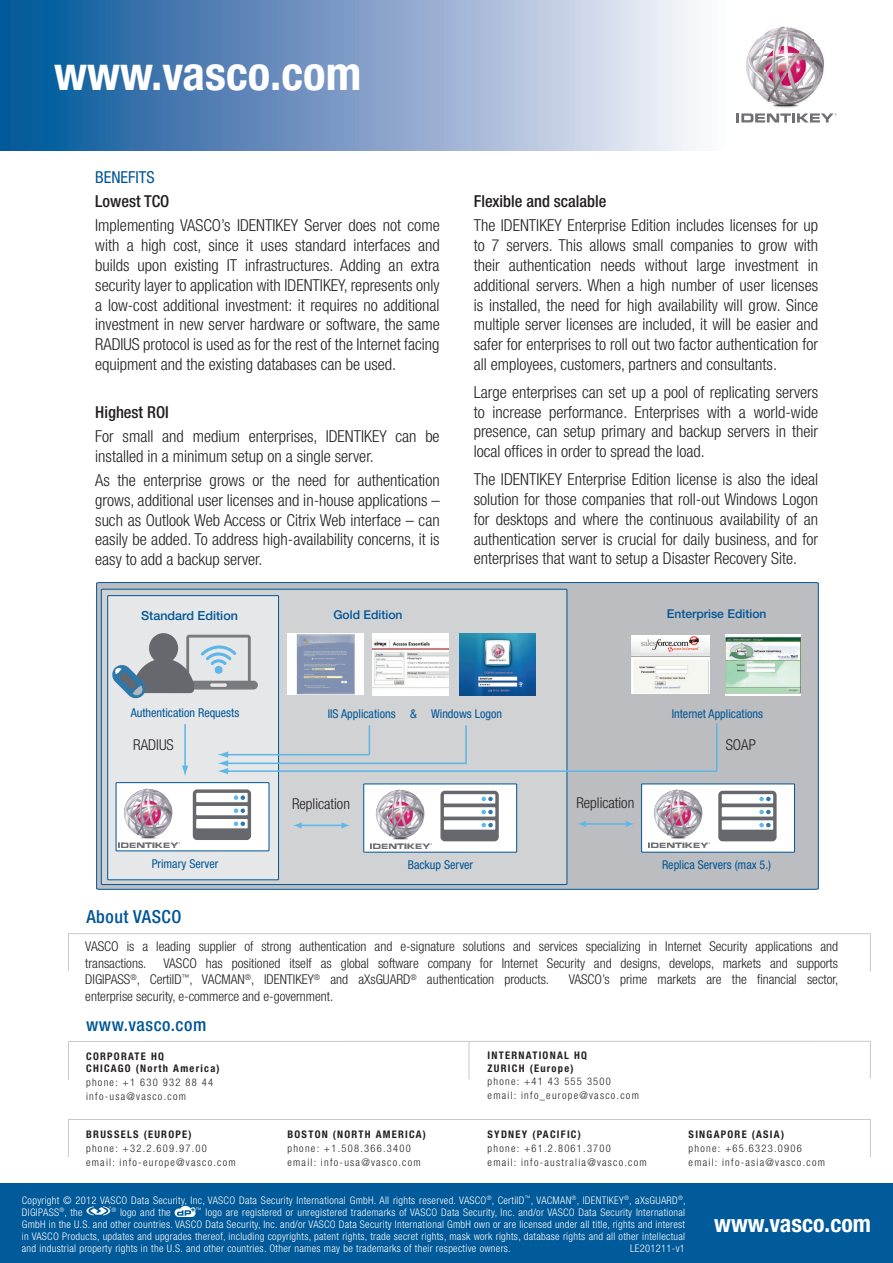
<style>
.page{position:relative;width:893px;height:1263px;background:#fff}
.page>*{position:absolute;margin:0;border:0;box-sizing:border-box;transform-origin:0 0}
.t1{font:700 condensed 46.95px "Helvetica Neue";color:#fff}
.t2{font:700 condensed 24px "Helvetica Neue";color:#fff}
.t3{font:500 condensed 18px "Helvetica Neue";letter-spacing:.03em;color:#005595}
.t4{font:300 condensed 16.5px/19.8px "Helvetica Neue";color:#231f20;text-align:justify}
.t5{font:500 condensed 16.5px "Helvetica Neue";color:#231f20}
.t6{font:condensed 16.5px "Helvetica Neue";color:#005595}
.t7{font:300 condensed 15px "Helvetica Neue";color:#231f20}
.t8{font:300 condensed 13.5px/16.5px "Helvetica Neue";color:#231f20;text-align:justify}
.t9{font:500 12.6px "Helvetica Neue";color:#005595}
.t10{font:condensed 12.15px "Helvetica Neue";color:#005595}
.t11{font:500 12.15px "Helvetica Neue";color:#005595}
.Légendes{font:300 condensed 10.5px/12px "Helvetica Neue";letter-spacing:.03em;color:#fff}
.notes{font:300 condensed 10.5px "Helvetica Neue";letter-spacing:.12em;color:#231f20}
.notes-2{font:700 condensed 10.5px/12.3px "Helvetica Neue";letter-spacing:.12em;color:#231f20}
</style>
<div class="page">
<svg style="left:0;top:0;width:829px;height:150px;background:#88a8cc"></svg>
<img style="left:738px;top:22px;width:91px;height:91px">
<svg style="left:736px;top:113px;width:101px;height:9px"></svg>
<svg style="left:96px;top:582px;width:723px;height:308px;background:#b5b9be"></svg>
<div style="left:101px;top:588px;width:467px;height:297px;background:#d1d2d4"></div>
<div style="left:108px;top:596px;width:171px;height:284px;background:#e6e7e9"></div>
<div style="left:107px;top:595px;width:172px;height:285px;border:1px solid #005595"></div>
<svg style="left:112px;top:633px;width:146px;height:66px"></svg>
<hr style="left:184px;top:724px;width:2px;height:44px;background:#5eb7e7">
<svg style="left:182px;top:766px;width:6px;height:10px"></svg>
<svg style="left:369px;top:725px;width:1px;height:29px"></svg>
<hr style="left:465px;top:725px;width:2px;height:39px;background:#5eb7e7">
<hr style="left:228px;top:762px;width:239px;height:2px;background:#5eb7e7">
<hr style="left:228px;top:754px;width:141px;height:1px;background:#5eb7e7">
<svg style="left:217px;top:751px;width:11px;height:23px"></svg>
<hr style="left:716px;top:723px;width:2px;height:48px;background:#5eb7e7">
<hr style="left:227px;top:770px;width:490px;height:2px;background:#5eb7e7">
<svg style="left:115px;top:782px;width:155px;height:70px;background:#cbd2d7"></svg>
<img style="left:119px;top:786px;width:60px;height:61px">
<svg style="left:363px;top:783px;width:154px;height:70px"></svg>
<img style="left:371px;top:788px;width:60px;height:60px">
<svg style="left:641px;top:783px;width:154px;height:70px"></svg>
<img style="left:649px;top:787px;width:60px;height:61px">
<hr style="left:300px;top:825px;width:43px;height:1px;background:#5eb7e7">
<svg style="left:342px;top:822px;width:8px;height:7px"></svg>
<svg style="left:293px;top:822px;width:9px;height:7px"></svg>
<hr style="left:584px;top:823px;width:44px;height:2px;background:#5eb7e7">
<svg style="left:626px;top:821px;width:8px;height:6px"></svg>
<svg style="left:577px;top:821px;width:9px;height:6px"></svg>
<img style="left:632px;top:635px;width:77px;height:59px">
<img style="left:725px;top:634px;width:75px;height:62px">
<img style="left:288px;top:633px;width:75px;height:61px">
<img style="left:373px;top:634px;width:75px;height:61px">
<img style="left:460px;top:634px;width:75px;height:61px">
<div style="left:0;top:1184px;width:893px;height:79px;background:#015a99"></div>
<svg style="left:86px;top:1206px;width:25px;height:9px"></svg>
<svg style="left:175px;top:1206px;width:20px;height:11px"></svg>
<hr style="left:68px;top:1119px;width:803px;height:1px;background:#c7c8ca">
<hr style="left:68px;top:1119px;width:1px;height:38px;background:#c7c8ca">
<hr style="left:870px;top:1119px;width:1px;height:38px;background:#c7c8ca">
<hr style="left:68px;top:1041px;width:803px;height:1px;background:#c7c8ca">
<hr style="left:469px;top:1041px;width:1px;height:38px;background:#c7c8ca">
<hr style="left:870px;top:1041px;width:1px;height:38px;background:#c7c8ca">
<hr style="left:68px;top:1042px;width:1px;height:38px;background:#c7c8ca">
<hr style="left:68px;top:933px;width:1px;height:38px;background:#c7c8ca">
<hr style="left:68px;top:933px;width:803px;height:1px;background:#c7c8ca">
<hr style="left:870px;top:933px;width:1px;height:38px;background:#c7c8ca">
<p class="t1" style="left:54px;top:45px;width:309px">www.vasco.com</p>
<p class="t6" style="left:95px;top:168px;width:61px">BENEFITS</p>
<p class="t5" style="left:95px;top:192px;width:76px">Lowest TCO</p>
<p class="t4" style="left:95px;top:215px;width:346px">Implementing VASCO’s IDENTIKEY Server does not come with a high cost, since it uses standard interfaces and builds upon existing IT infrastructures. Adding an extra security layer to application with IDENTIKEY, represents only a low-cost additional investment: it requires no additional investment in new server hardware or software, the same RADIUS protocol is used as for the rest of the Internet facing equipment and the existing databases can be used.</p>
<p class="t5" style="left:95px;top:402px;width:75px">Highest ROI</p>
<p class="t4" style="left:95px;top:426px;width:346px">For small and medium enterprises, IDENTIKEY can be installed in a minimum setup on a single server.</p>
<p class="t4" style="left:95px;top:470px;width:346px">As the enterprise grows or the need for authentication grows, additional user licenses and in-house applications – such as Outlook Web Access or Citrix Web interface – can easily be added. To address high-availability concerns, it is easy to add a backup server.</p>
<p class="t5" style="left:474px;top:192px;width:134px">Flexible and scalable</p>
<p class="t4" style="left:474px;top:215px;width:346px">The IDENTIKEY Enterprise Edition includes licenses for up to 7 servers. This allows small companies to grow with their authentication needs without large investment in additional servers. When a high number of user licenses is installed, the need for high availability will grow. Since multiple server licenses are included, it will be easier and safer for enterprises to roll out two factor authentication for all employees, customers, partners and consultants.</p>
<p class="t4" style="left:474px;top:382px;width:346px">Large enterprises can set up a pool of replicating servers to increase performance. Enterprises with a world-wide presence, can setup primary and backup servers in their local offices in order to spread the load.</p>
<p class="t4" style="left:474px;top:469px;width:346px">The IDENTIKEY Enterprise Edition license is also the ideal solution for those companies that roll-out Windows Logon for desktops and where the continuous availability of an authentication server is crucial for daily business, and for enterprises that want to setup a Disaster Recovery Site.</p>
<p class="t9" style="left:141px;top:608px;width:98px">Standard Edition</p>
<p class="t11" style="left:667px;top:607px;width:101px">Enterprise Edition</p>
<p class="t11" style="left:333px;top:608px;width:71px">Gold Edition</p>
<p class="t10" style="left:131px;top:706px;width:110px">Authentication Requests</p>
<p class="t7" style="left:133px;top:736px;width:42px">RADIUS</p>
<p class="t10" style="left:152px;top:856px;width:68px">Primary Server</p>
<p class="t3" style="left:86px;top:906px;width:97px">About VASCO</p>
<p class="t10" style="left:328px;top:707px;width:176px">IIS Applications &amp; Windows Logon</p>
<p class="t10" style="left:672px;top:707px;width:93px">Internet Applications</p>
<p class="t7" style="left:292px;top:795px;width:59px">Replication</p>
<p class="t7" style="left:576px;top:794px;width:59px">Replication</p>
<p class="t10" style="left:408px;top:857px;width:67px">Backup Server</p>
<p class="t7" style="left:726px;top:736px;width:32px">SOAP</p>
<p class="t10" style="left:662px;top:857px;width:111px">Replica Servers (max 5.)</p>
<p class="t8" style="left:85px;top:938px;width:754px">VASCO is a leading supplier of strong authentication and e-signature solutions and services specializing in Internet Security applications and transactions. VASCO has positioned itself as global software company for Internet Security and designs, develops, markets and supports DIGIPASS<sup>®</sup>, CertiID<sup>™</sup>, VACMAN<sup>®</sup>, IDENTIKEY<sup>®</sup> and aXsGUARD<sup>®</sup> authentication products.</p>
<p class="t8" style="left:569px;top:971px;width:271px">VASCO’s prime markets are the financial sector,</p>
<p class="t8" style="left:85px;top:988px;width:250px">enterprise security, e-commerce and e-government.</p>
<p class="t3" style="left:86px;top:1014px;width:122px">www.vasco.com</p>
<p class="notes-2" style="left:86px;top:1050px;width:135px">CORPORATE HQ<br>CHICAGO (North America)</p>
<p class="notes" style="left:86px;top:1076px;width:129px">phone: +1 630 932 88 44</p>
<p class="notes" style="left:86px;top:1090px;width:101px">info-usa@vasco.com</p>
<p class="notes-2" style="left:86px;top:1128px;width:107px">BRUSSELS (EUROPE)</p>
<p class="notes" style="left:86px;top:1142px;width:122px">phone: +32.2.609.97.00</p>
<p class="notes" style="left:86px;top:1156px;width:151px">email: info-europe@vasco.com</p>
<p class="notes-2" style="left:287px;top:1128px;width:140px">BOSTON (NORTH AMERICA)</p>
<p class="notes" style="left:287px;top:1142px;width:125px">phone: +1.508.366.3400</p>
<p class="notes" style="left:287px;top:1156px;width:135px">email: info-usa@vasco.com</p>
<p class="notes-2" style="left:488px;top:1049px;width:101px">INTERNATIONAL HQ<br>ZURICH (Europe)</p>
<p class="notes" style="left:488px;top:1076px;width:125px">phone: +41 43 555 3500</p>
<p class="notes" style="left:488px;top:1089px;width:153px">email: info_europe@vasco.com</p>
<p class="notes-2" style="left:488px;top:1128px;width:95px">SYDNEY (PACIFIC)</p>
<p class="notes" style="left:488px;top:1142px;width:125px">phone: +61.2.8061.3700</p>
<p class="notes" style="left:488px;top:1156px;width:161px">email: info-australia@vasco.com</p>
<p class="notes-2" style="left:689px;top:1128px;width:97px">SINGAPORE (ASIA)</p>
<p class="notes" style="left:689px;top:1142px;width:115px">phone: +65.6323.0906</p>
<p class="notes" style="left:689px;top:1156px;width:138px">email: info-asia@vasco.com</p>
<p class="Légendes" style="left:22px;top:1194px;width:665px">Copyright © 2012 VASCO Data Security, Inc, VASCO Data Security International GmbH. All rights reserved. VASCO<sup>®</sup>, CertiID<sup>™</sup>, VACMAN<sup>®</sup>, IDENTIKEY<sup>®</sup>, aXsGUARD<sup>®</sup>,<br>DIGIPASS<sup>®</sup>, the</p>
<p class="Légendes" style="left:111px;top:1206px;width:61px"><sup>®</sup> logo and the</p>
<p class="Légendes" style="left:22px;top:1206px;width:665px;text-align:justify;text-indent:174px"><sup>™</sup> logo are registered or unregistered trademarks of VASCO Data Security, Inc. and/or VASCO Data Security International GmbH in the U.S. and other countries. VASCO Data Security, Inc. and/or VASCO Data Security International GmbH own or are licensed under all title, rights and interest in VASCO Products, updates and upgrades thereof, including copyrights, patent rights, trade secret rights, mask work rights, database rights and all other intellectual and industrial property rights in the U.S. and other countries. Other names may be trademarks of their respective owners.</p>
<p class="Légendes" style="left:630px;top:1242px;width:56px">LE201211-v1</p>
<p class="t2" style="left:706px;top:1208px;width:158px">www.vasco.com</p>
<p class="t2" style="left:714px;top:1209px;width:158px">www.vasco.com</p>
</div>
